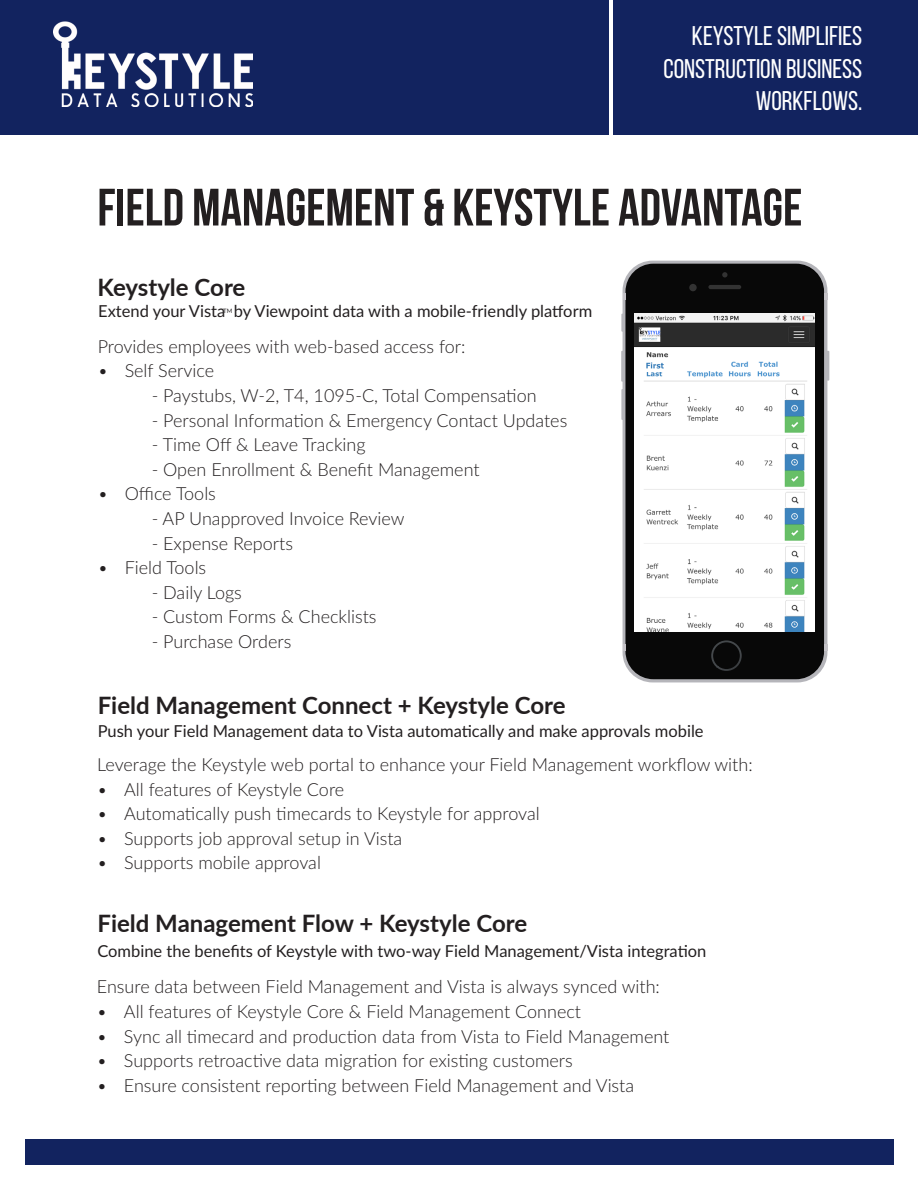
<style>
.page{position:relative;width:918px;height:1188px;background:#fff}
.page>*{position:absolute;margin:0;border:0;box-sizing:border-box;transform-origin:0 0}
.t1{font:700 52.5px "Bebas Neue";color:#231f20}
.t2{font:27px/32.4px "Bebas Neue";color:#fff;text-align:right}
.t3{font:700 24px "Lato";color:#231f20}
.t4{font:300 18px "Lato";color:#231f20}
.t5{font:16.5px "Lato";color:#231f20}
.t6{font:6px "Lato";color:#231f20}
</style>
<div class="page">
<div style="left:26px;top:1139px;width:868px;height:26px;background:#12235f"></div>
<div style="left:0;top:0;width:609px;height:135px;background:#12235f"></div>
<img style="left:53px;top:22px;width:200px;height:85px">
<div style="left:614px;top:0;width:304px;height:135px;background:#12235f"></div>
<svg style="left:623px;top:261px;width:204px;height:421px;fill:#b5b5ba"></svg>
<div style="left:625px;top:264px;width:199px;height:415px;background:#080808;border-radius:28px"></div>
<svg style="left:722px;top:272px;width:6px;height:5px"></svg>
<div style="left:689px;top:284px;width:8px;height:7px;background:#333;border-radius:50%"></div>
<hr style="left:708px;top:285px;width:33px;height:4px;background:#333;border-radius:2px">
<hr style="left:826px;top:351px;width:3px;height:30px;background:#b5b5ba">
<hr style="left:621px;top:314px;width:3px;height:18px;background:#b5b5ba">
<hr style="left:621px;top:351px;width:3px;height:31px;background:#b5b5ba">
<hr style="left:621px;top:389px;width:3px;height:31px;background:#b5b5ba">
<svg style="left:623px;top:293px;width:2px;height:7px"></svg>
<svg style="left:824px;top:293px;width:3px;height:7px"></svg>
<svg style="left:623px;top:644px;width:2px;height:7px"></svg>
<svg style="left:824px;top:644px;width:3px;height:7px"></svg>
<img style="left:634px;top:314px;width:181px;height:317px">
<svg style="left:711px;top:640px;width:31px;height:31px"></svg>
<img style="left:640px;top:359px;width:33px;height:12px">
<p class="t2" style="left:663px;top:19px;width:200px">KEYSTYLE SIMPLIFIES<br>CONSTRUCTION BUSINESS<br>WORKFLOWS.</p>
<p class="t1" style="left:97px;top:179px;width:706px">FIELD MANAGEMENT &amp; KEYSTYLE ADVANTAGE</p>
<p class="t3" style="left:97px;top:270px;width:150px">Keystyle Core</p>
<p class="t5" style="left:98px;top:299px;width:496px">Extend your Vista by Viewpoint data with a mobile-friendly platform</p>
<p class="t4" style="left:98px;top:334px;width:369px">Provides employees with web-based access for:</p>
<p class="t4" style="left:98px;top:358px;width:118px">• Self Service</p>
<p class="t4" style="left:152px;top:383px;width:387px">- Paystubs, W-2, T4, 1095-C, Total Compensation</p>
<p class="t4" style="left:152px;top:408px;width:417px">- Personal Information &amp; Emergency Contact Updates</p>
<p class="t4" style="left:152px;top:432px;width:215px">- Time Off &amp; Leave Tracking</p>
<p class="t4" style="left:152px;top:457px;width:329px">- Open Enrollment &amp; Benefit Management</p>
<p class="t4" style="left:98px;top:481px;width:120px">• Office Tools</p>
<p class="t4" style="left:152px;top:506px;width:254px">- AP Unapproved Invoice Review</p>
<p class="t4" style="left:152px;top:531px;width:143px">- Expense Reports</p>
<p class="t4" style="left:98px;top:555px;width:110px">• Field Tools</p>
<p class="t4" style="left:152px;top:580px;width:92px">- Daily Logs</p>
<p class="t4" style="left:152px;top:604px;width:226px">- Custom Forms &amp; Checklists</p>
<p class="t4" style="left:152px;top:629px;width:141px">- Purchase Orders</p>
<p class="t6" style="left:223px;top:306px;width:11px">TM</p>
<p class="t3" style="left:98px;top:688px;width:469px">Field Management Connect + Keystyle Core</p>
<p class="t5" style="left:98px;top:719px;width:607px">Push your Field Management data to Vista automatically and make approvals mobile</p>
<p class="t4" style="left:97px;top:752px;width:657px">Leverage the Keystyle web portal to enhance your Field Management workflow with:</p>
<p class="t4" style="left:97px;top:777px;width:249px">• All features of Keystyle Core</p>
<p class="t4" style="left:97px;top:801px;width:444px">• Automatically push timecards to Keystyle for approval</p>
<p class="t4" style="left:97px;top:826px;width:307px">• Supports job approval setup in Vista</p>
<p class="t4" style="left:97px;top:850px;width:225px">• Supports mobile approval</p>
<p class="t3" style="left:97px;top:906px;width:431px">Field Management Flow + Keystyle Core</p>
<p class="t5" style="left:97px;top:939px;width:610px">Combine the benefits of Keystyle with two-way Field Management/Vista integration</p>
<p class="t4" style="left:97px;top:974px;width:564px">Ensure data between Field Management and Vista is always synced with:</p>
<p class="t4" style="left:97px;top:999px;width:486px">• All features of Keystyle Core &amp; Field Management Connect</p>
<p class="t4" style="left:97px;top:1024px;width:574px">• Sync all timecard and production data from Vista to Field Management</p>
<p class="t4" style="left:97px;top:1048px;width:477px">• Supports retroactive data migration for existing customers</p>
<p class="t4" style="left:97px;top:1073px;width:539px">• Ensure consistent reporting between Field Management and Vista</p>
</div>
